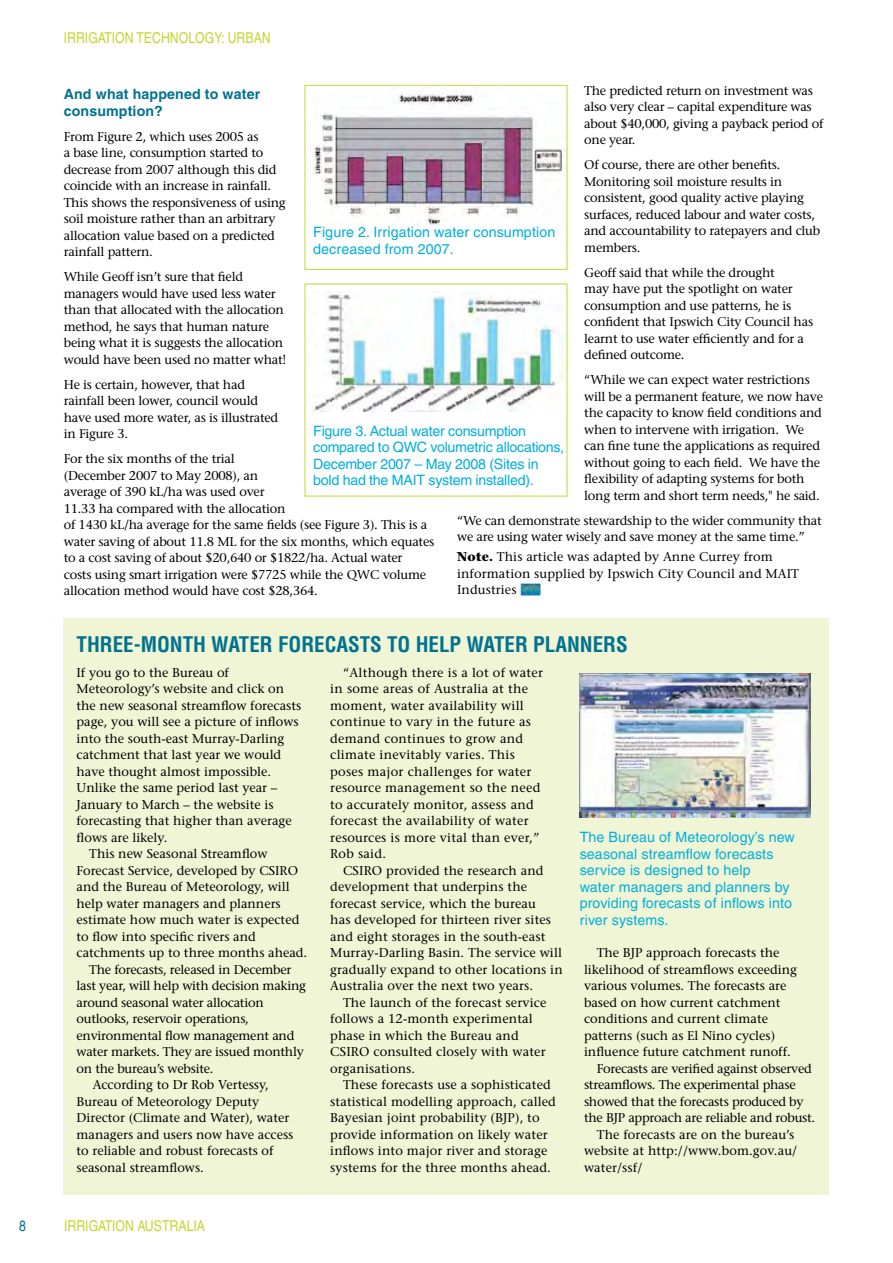
<style>
.page{position:relative;width:893px;height:1263px;background:#fff}
.page>*{position:absolute;margin:0;border:0;box-sizing:border-box;transform-origin:0 0}
.t1{font:700 condensed 21px "Helvetica LT";color:#00728f}
.t2{font:condensed 15px "Helvetica LT";color:#c1d72f}
.t3{font:condensed 15px "Helvetica LT";color:#00728f}
.t4{font:14.25px/16.5px "Helvetica LT";letter-spacing:.005em;color:#00afdb}
.t5{font:14.25px/16.5px "Helvetica LT";letter-spacing:-.02em;color:#00afdb}
.t6{font:700 condensed 14.1px/16.5px "Helvetica LT";letter-spacing:.005em;color:#00728f;scale:1.22 1}
.t7{font:12.75px/16.5px "Stone Serif LT";letter-spacing:-.02em;color:#000}
.t8{font:12.75px "Stone Serif LT";color:#000}
.t9{font:12.75px/16.5px "Stone Serif LT";letter-spacing:.01em;color:#000}
.t10{font:12.75px/16.5px "Stone Serif LT";letter-spacing:.02em;color:#000}
.t11{font:12.75px/16.5px "Stone Serif LT";letter-spacing:.005em;color:#000}
.s1{font-weight:700}
</style>
<div class="page">
<img style="left:520px;top:583px;width:20px;height:13px">
<img style="left:307px;top:91px;width:258px;height:140px">
<div style="left:305px;top:85px;width:262px;height:185px;border:1px solid #c1d72f"></div>
<img style="left:311px;top:292px;width:254px;height:119px">
<div style="left:64px;top:618px;width:765px;height:577px;background:#f0f5d5"></div>
<img style="left:580px;top:673px;width:231px;height:145px">
<p class="t2" style="left:64px;top:29px;width:208px">IRRIGATION TECHNOLOGY: URBAN</p>
<p class="t7" style="left:584px;top:82px;width:241px">The predicted return on investment was also very clear – capital expenditure was about $40,000, giving a payback period of one year.</p>
<p class="t7" style="left:584px;top:156px;width:238px">Of course, there are other benefits.<br>Monitoring soil moisture results in consistent, good quality active playing surfaces, reduced labour and water costs, and accountability to ratepayers and club members.</p>
<p class="t7" style="left:584px;top:264px;width:230px">Geoff said that while the drought<br>may have put the spotlight on water consumption and use patterns, he is confident that Ipswich City Council has learnt to use water efficiently and for a defined outcome.</p>
<p class="t7" style="left:584px;top:371px;width:240px">“While we can expect water restrictions will be a permanent feature, we now have the capacity to know field conditions and when to intervene with irrigation. We can fine tune the applications as required without going to each field. We have the flexibility of adapting systems for both long term and short term needs," he said.</p>
<p class="t7" style="left:457px;top:512px;width:366px">“We can demonstrate stewardship to the wider community that we are using water wisely and save money at the same time.”</p>
<p class="t11" style="left:457px;top:548px;width:343px"><span class="s1">Note.</span> This article was adapted by Anne Currey from information supplied by Ipswich City Council and MAIT<br>Industries</p>
<p class="t6" style="left:64px;top:86px;width:163px">And what happened to water consumption?</p>
<p class="t7" style="left:64px;top:128px;width:223px">From Figure 2, which uses 2005 as<br>a base line, consumption started to decrease from 2007 although this did coincide with an increase in rainfall.<br>This shows the responsiveness of using soil moisture rather than an arbitrary allocation value based on a predicted rainfall pattern.</p>
<p class="t7" style="left:64px;top:268px;width:224px">While Geoff isn’t sure that field managers would have used less water than that allocated with the allocation method, he says that human nature being what it is suggests the allocation would have been used no matter what!</p>
<p class="t7" style="left:64px;top:376px;width:216px">He is certain, however, that had rainfall been lower, council would have used more water, as is illustrated in Figure 3.</p>
<p class="t7" style="left:64px;top:450px;width:372px">For the six months of the trial<br>(December 2007 to May 2008), an<br>average of 390 kL/ha was used over<br>11.33 ha compared with the allocation<br>of 1430 kL/ha average for the same fields (see Figure 3). This is a water saving of about 11.8 ML for the six months, which equates to a cost saving of about $20,640 or $1822/ha. Actual water<br>costs using smart irrigation were $7725 while the QWC volume allocation method would have cost $28,364.</p>
<p class="t4" style="left:313px;top:224px;width:244px">Figure 2. Irrigation water consumption decreased from 2007.</p>
<p class="t5" style="left:313px;top:422px;width:252px">Figure 3. Actual water consumption compared to QWC volumetric allocations, December 2007 – May 2008 (Sites in bold had the MAIT system installed).</p>
<h1 class="t1" style="left:77px;top:631px;width:553px">THREE-MONTH WATER FORECASTS TO HELP WATER PLANNERS</h1>
<p class="t8" style="left:77px;top:665px;width:154px">If you go to the Bureau of</p>
<p class="t8" style="left:77px;top:681px;width:209px">Meteorology’s website and click on</p>
<p class="t8" style="left:77px;top:698px;width:226px">the new seasonal streamflow forecasts</p>
<p class="t8" style="left:77px;top:714px;width:224px">page, you will see a picture of inflows</p>
<p class="t8" style="left:77px;top:731px;width:209px">into the south-east Murray-Darling</p>
<p class="t8" style="left:77px;top:747px;width:206px">catchment that last year we would</p>
<p class="t8" style="left:77px;top:764px;width:196px">have thought almost impossible.</p>
<p class="t8" style="left:77px;top:780px;width:202px">Unlike the same period last year –</p>
<p class="t8" style="left:77px;top:797px;width:199px">January to March – the website is</p>
<p class="t8" style="left:77px;top:813px;width:217px">forecasting that higher than average</p>
<p class="t8" style="left:77px;top:830px;width:92px">flows are likely.</p>
<p class="t8" style="left:89px;top:846px;width:180px">This new Seasonal Streamflow</p>
<p class="t8" style="left:77px;top:863px;width:223px">Forecast Service, developed by CSIRO</p>
<p class="t8" style="left:77px;top:879px;width:215px">and the Bureau of Meteorology, will</p>
<p class="t8" style="left:77px;top:896px;width:206px">help water managers and planners</p>
<p class="t8" style="left:77px;top:912px;width:224px">estimate how much water is expected</p>
<p class="t8" style="left:77px;top:929px;width:181px">to flow into specific rivers and</p>
<p class="t8" style="left:77px;top:945px;width:232px">catchments up to three months ahead.</p>
<p class="t7" style="left:89px;top:961px;width:204px">The forecasts, released in December</p>
<p class="t7" style="left:77px;top:977px;width:231px">last year, will help with decision making</p>
<p class="t7" style="left:77px;top:994px;width:189px">around seasonal water allocation</p>
<p class="t7" style="left:77px;top:1010px;width:174px">outlooks, reservoir operations,</p>
<p class="t7" style="left:77px;top:1027px;width:219px">environmental flow management and</p>
<p class="t7" style="left:77px;top:1043px;width:229px">water markets. They are issued monthly</p>
<p class="t7" style="left:77px;top:1060px;width:139px">on the bureau’s website.</p>
<p class="t8" style="left:93px;top:1077px;width:178px">According to Dr Rob Vertessy,</p>
<p class="t8" style="left:77px;top:1094px;width:184px">Bureau of Meteorology Deputy</p>
<p class="t8" style="left:77px;top:1110px;width:214px">Director (Climate and Water), water</p>
<p class="t8" style="left:77px;top:1127px;width:218px">managers and users now have access</p>
<p class="t8" style="left:77px;top:1143px;width:199px">to reliable and robust forecasts of</p>
<p class="t8" style="left:77px;top:1160px;width:129px">seasonal streamflows.</p>
<p class="t3" style="left:19px;top:1217px;width:8px">8</p>
<p class="t2" style="left:64px;top:1217px;width:142px">IRRIGATION AUSTRALIA</p>
<p class="t10" style="left:330px;top:664px;width:214px;text-indent:13px">“Although there is a lot of water in some areas of Australia at the moment, water availability will continue to vary in the future as demand continues to grow and climate inevitably varies. This poses major challenges for water resource management so the need to accurately monitor, assess and forecast the availability of water resources is more vital than ever,”<br>Rob said.</p>
<p class="t9" style="left:330px;top:862px;width:234px;text-indent:13px">CSIRO provided the research and development that underpins the forecast service, which the bureau<br>has developed for thirteen river sites and eight storages in the south-east Murray-Darling Basin. The service will gradually expand to other locations in Australia over the next two years.</p>
<p class="t9" style="left:330px;top:994px;width:218px;text-indent:13px">The launch of the forecast service follows a 12-month experimental phase in which the Bureau and<br>CSIRO consulted closely with water organisations.</p>
<p class="t9" style="left:330px;top:1076px;width:227px;text-indent:13px">These forecasts use a sophisticated statistical modelling approach, called Bayesian joint probability (BJP), to provide information on likely water inflows into major river and storage systems for the three months ahead.</p>
<p class="t4" style="left:580px;top:829px;width:217px">The Bureau of Meteorology’s new seasonal streamflow forecasts service is designed to help<br>water managers and planners by providing forecasts of inflows into river systems.</p>
<p class="t8" style="left:597px;top:945px;width:184px">The BJP approach forecasts the</p>
<p class="t8" style="left:584px;top:961px;width:215px">likelihood of streamflows exceeding</p>
<p class="t8" style="left:584px;top:978px;width:204px">various volumes. The forecasts are</p>
<p class="t8" style="left:584px;top:994px;width:198px">based on how current catchment</p>
<p class="t8" style="left:584px;top:1011px;width:186px">conditions and current climate</p>
<p class="t8" style="left:584px;top:1027px;width:193px">patterns (such as El Nino cycles)</p>
<p class="t8" style="left:584px;top:1044px;width:208px">influence future catchment runoff.</p>
<p class="t7" style="left:597px;top:1060px;width:217px">Forecasts are verified against observed</p>
<p class="t7" style="left:584px;top:1076px;width:213px">streamflows. The experimental phase</p>
<p class="t7" style="left:584px;top:1093px;width:221px">showed that the forecasts produced by</p>
<p class="t7" style="left:584px;top:1109px;width:233px">the BJP approach are reliable and robust.</p>
<p class="t9" style="left:597px;top:1126px;width:199px">The forecasts are on the bureau’s</p>
<p class="t9" style="left:584px;top:1142px;width:215px">website at http://www.bom.gov.au/</p>
<p class="t9" style="left:584px;top:1159px;width:60px">water/ssf/</p>
</div>
